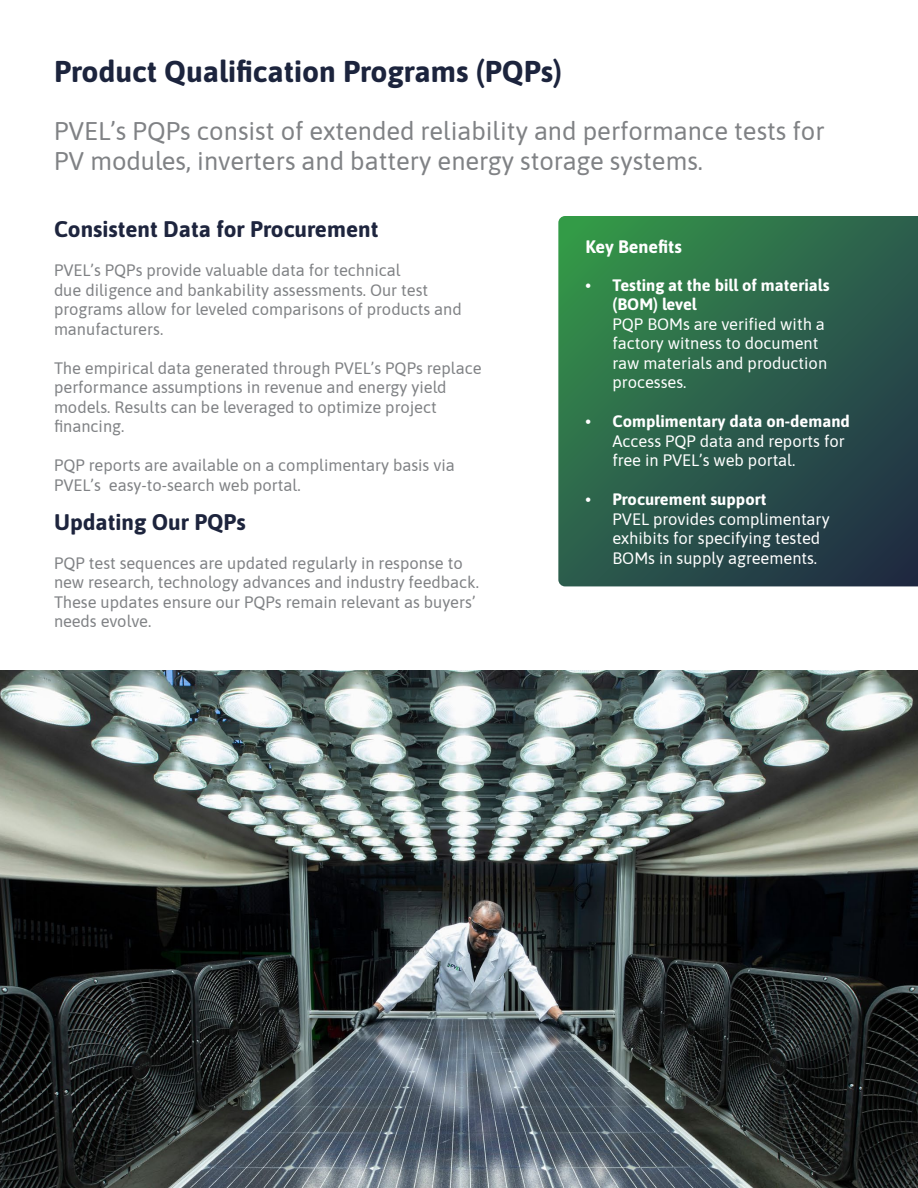
<style>
.page{position:relative;width:918px;height:1188px;background:#fff}
.page>*{position:absolute;margin:0;border:0;box-sizing:border-box;transform-origin:0 0}
.body{font:700 30px "Asap";color:#1c243d}
.body-2{font:25.5px/30.6px "Asap";color:#808285}
.body-3{font:700 22.5px "Asap";color:#1e253e}
.body-4{font:700 22.5px "Asap";color:#1d243d}
.t1{font:700 18px "Asap";color:#fff}
.body-5{font:16.5px/19.5px "Asap";color:#808285}
.t2{font:16.5px/19.5px "Asap";color:#fff}
.s1{font-weight:700}
</style>
<div class="page">
<img style="left:0;top:671px;width:918px;height:517px">
<svg style="left:558px;top:216px;width:360px;height:370px;background:#2b5f4a"></svg>
<p class="body" style="left:54px;top:50px;width:510px">Product Qualification Programs (PQPs)</p>
<p class="body-2" style="left:54px;top:114px;width:772px">PVEL’s PQPs consist of extended reliability and performance tests for<br>PV modules, inverters and battery energy storage systems.</p>
<p class="body-3" style="left:54px;top:213px;width:326px">Consistent Data for Procurement</p>
<p class="body-5" style="left:54px;top:260px;width:409px">PVEL’s PQPs provide valuable data for technical<br>due diligence and bankability assessments. Our test programs allow for leveled comparisons of products and manufacturers.</p>
<p class="body-5" style="left:54px;top:357px;width:429px">The empirical data generated through PVEL’s PQPs replace performance assumptions in revenue and energy yield models. Results can be leveraged to optimize project financing.</p>
<p class="body-5" style="left:54px;top:455px;width:402px">PQP reports are available on a complimentary basis via<br>PVEL’s easy-to-search web portal.</p>
<p class="body-4" style="left:54px;top:506px;width:193px">Updating Our PQPs</p>
<p class="body-5" style="left:54px;top:552px;width:427px">PQP test sequences are updated regularly in response to new research, technology advances and industry feedback.<br>These updates ensure our PQPs remain relevant as buyers’ needs evolve.</p>
<p class="t1" style="left:586px;top:234px;width:98px">Key Benefits</p>
<p class="t2" style="left:613px;top:275px;width:219px;text-indent:-27px"><span class="s1">• Testing at the bill of materials (BOM) level<br></span>PQP BOMs are verified with a factory witness to document raw materials and production processes.</p>
<p class="t2" style="left:613px;top:411px;width:239px;text-indent:-27px"><span class="s1">• Complimentary data on-demand<br></span>Access PQP data and reports for free in PVEL’s web portal.</p>
<p class="t2" style="left:613px;top:489px;width:219px;text-indent:-27px"><span class="s1">• Procurement support<br></span>PVEL provides complimentary exhibits for specifying tested<br>BOMs in supply agreements.</p>
</div>
